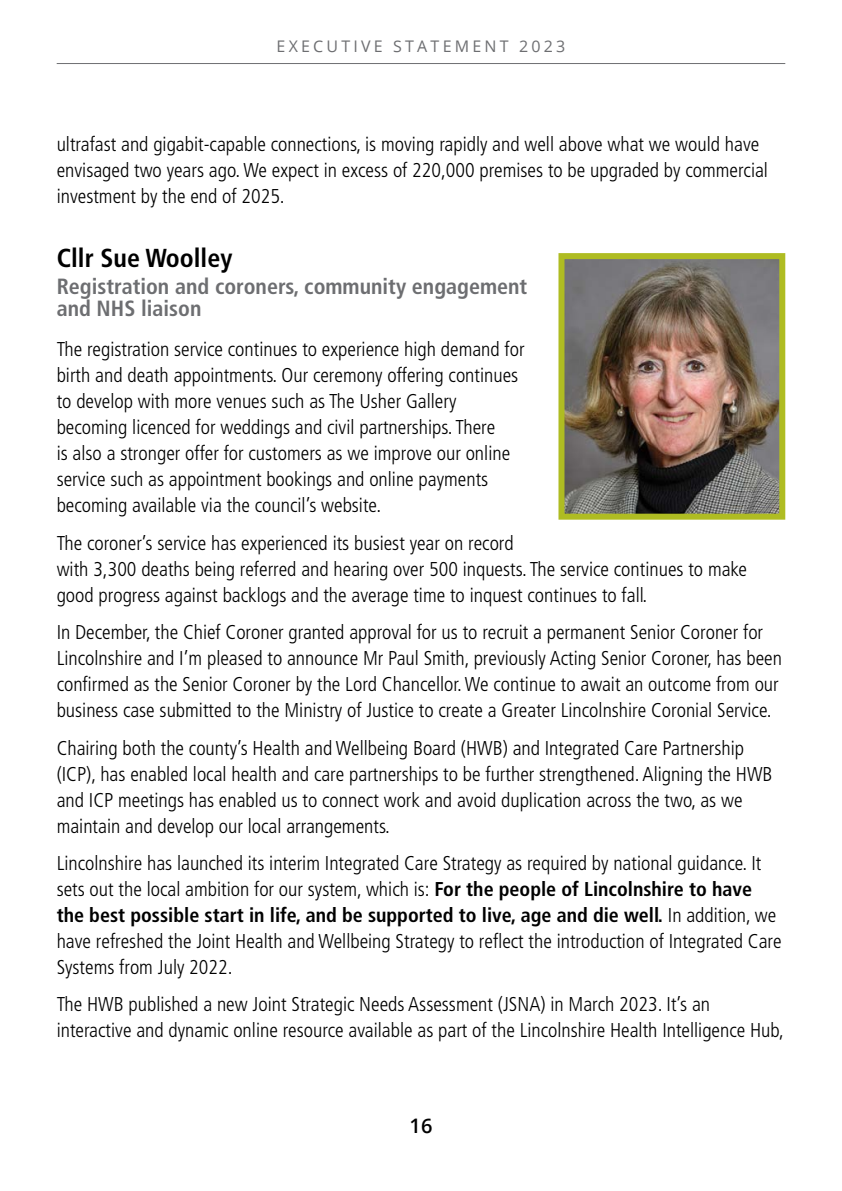
<style>
.page{position:relative;width:842px;height:1191px;background:#fff}
.page>*{position:absolute;margin:0;border:0;box-sizing:border-box;transform-origin:0 0}
.t1{font:700 condensed 26px "Frutiger LT Pro";color:#000}
.t2{font:700 condensed 22px/22px "Frutiger LT Pro";color:#6d6e71}
.t3{font:300 condensed 20px/26px "Frutiger LT Pro";color:#000}
.t4{font:600 20px "Open Sans";color:#000}
.t5{font:16px "Open Sans";letter-spacing:.2em;color:#6d6e71}
.s1{font-weight:700}
</style>
<div class="page">
<hr style="left:57px;top:63px;width:728px;height:1px;background:#6d6e71">
<img style="left:565px;top:260px;width:213px;height:252px">
<div style="left:558px;top:253px;width:227px;height:266px;border:6px solid #afbc22"></div>
<p class="t5" style="left:277px;top:35px;width:290px">EXECUTIVE STATEMENT 2023</p>
<p class="t3" style="left:57px;top:131px;width:713px">ultrafast and gigabit-capable connections, is moving rapidly and well above what we would have envisaged two years ago. We expect in excess of 220,000 premises to be upgraded by commercial investment by the end of 2025.</p>
<h3 class="t1" style="left:57px;top:242px;width:177px">Cllr Sue Woolley</h3>
<h4 class="t2" style="left:57px;top:275px;width:472px">Registration and coroners, community engagement and NHS liaison</h4>
<p class="t3" style="left:57px;top:337px;width:469px">The registration service continues to experience high demand for birth and death appointments. Our ceremony offering continues to develop with more venues such as The Usher Gallery becoming licenced for weddings and civil partnerships. There<br>is also a stronger offer for customers as we improve our online service such as appointment bookings and online payments becoming available via the council’s website.</p>
<p class="t3" style="left:57px;top:530px;width:692px">The coroner’s service has experienced its busiest year on record<br>with 3,300 deaths being referred and hearing over 500 inquests. The service continues to make good progress against backlogs and the average time to inquest continues to fall.</p>
<p class="t3" style="left:57px;top:619px;width:727px">In December, the Chief Coroner granted approval for us to recruit a permanent Senior Coroner for Lincolnshire and I’m pleased to announce Mr Paul Smith, previously Acting Senior Coroner, has been confrmed as the Senior Coroner by the Lord Chancellor. We continue to await an outcome from our business case submitted to the Ministry of Justice to create a Greater Lincolnshire Coronial Service.</p>
<p class="t3" style="left:57px;top:735px;width:717px">Chairing both the county’s Health and Wellbeing Board (HWB) and Integrated Care Partnership (ICP), has enabled local health and care partnerships to be further strengthened. Aligning the HWB and ICP meetings has enabled us to connect work and avoid duplication across the two, as we maintain and develop our local arrangements.</p>
<p class="t3" style="left:57px;top:850px;width:726px">Lincolnshire has launched its interim Integrated Care Strategy as required by national guidance. It sets out the local ambition for our system, which is: <span class="s1">For the people of Lincolnshire to have the best possible start in life, and be supported to live, age and die well.</span> In addition, we have refreshed the Joint Health and Wellbeing Strategy to refect the introduction of Integrated Care Systems from July 2022.</p>
<p class="t3" style="left:57px;top:991px;width:729px">The HWB published a new Joint Strategic Needs Assessment (JSNA) in March 2023. It’s an interactive and dynamic online resource available as part of the Lincolnshire Health Intelligence Hub,</p>
<p class="t4" style="left:410px;top:1111px;width:24px">16</p>
</div>
